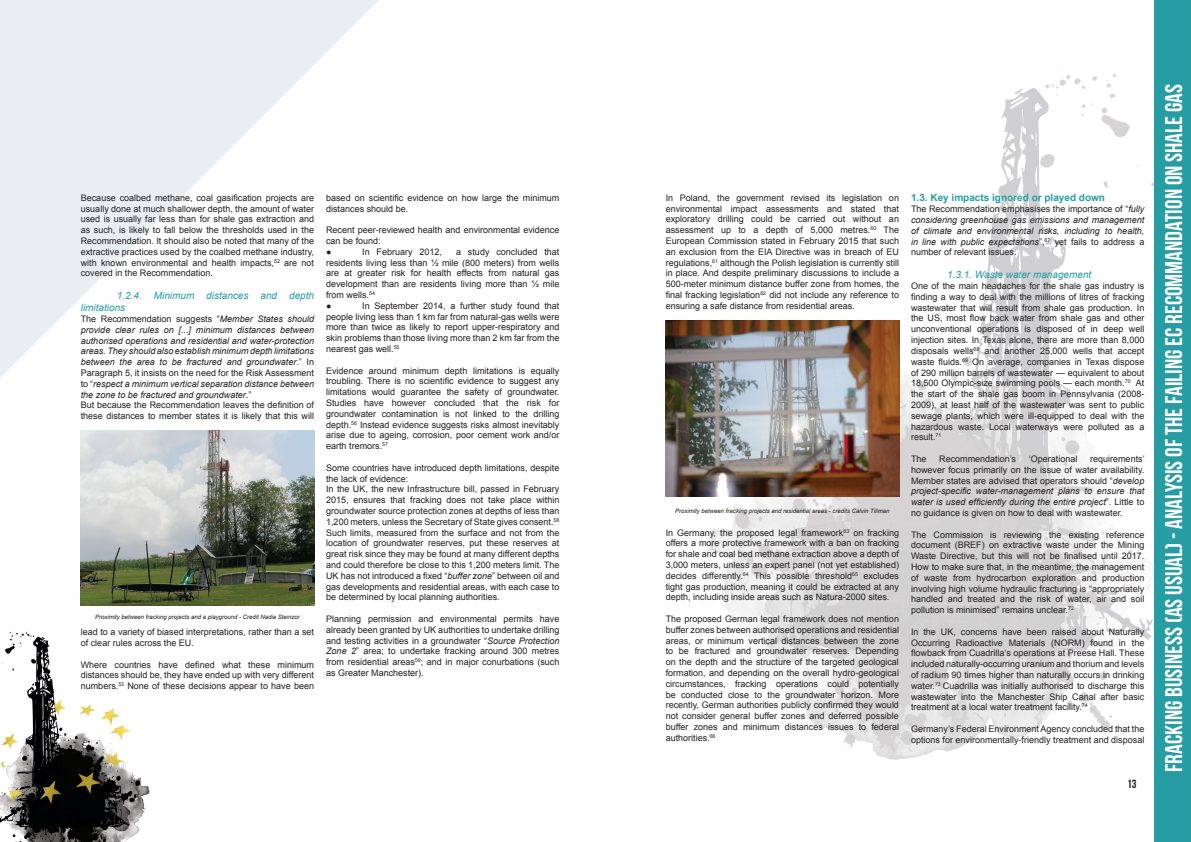
<style>
.page{position:relative;width:1191px;height:842px;background:#fff}
.page>*{position:absolute;margin:0;border:0;box-sizing:border-box;transform-origin:0 0}
.t1{font:24px "Bebas Neue";color:#fff}
.t2{font:12px "Bebas Neue";color:#231f20}
.t3{font:italic 10px/12px "Arial";color:#259da3}
.t4{font:700 10px "Arial";color:#259da3}
.t5{font:9px/10.8px "Arial";color:#231f20;text-align:justify}
.t6{font:italic 9px/10.8px "Arial";color:#231f20}
.t7{font:italic 6px "Arial";color:#231f20}
.s1{font-style:normal}
.s2{font-style:italic}
</style>
<div class="page">
<img style="left:665px;top:0;width:490px;height:760px">
<div style="left:1155px;top:0;width:36px;height:842px;background:#259da3"></div>
<img style="left:0;top:0;width:378px;height:842px">
<img style="left:81px;top:430px;width:233px;height:176px">
<img style="left:665px;top:320px;width:234px;height:176px">
<p class="t5" style="left:81px;top:192px;width:235px">Because coalbed methane, coal gasification projects are usually done at much shallower depth, the amount of water used is usually far less than for shale gas extraction and as such, is likely to fall below the thresholds used in the Recommendation. It should also be noted that many of the extractive practices used by the coalbed methane industry, with known environmental and health impacts,<sup>52</sup> are not covered in the Recommendation.</p>
<p class="t3" style="left:81px;top:290px;width:235px;text-indent:36px">1.2.4. Minimum distances and depth limitations</p>
<p class="t6" style="left:81px;top:313px;width:235px"><span class="s1">The Recommendation suggests “</span>Member States should provide clear rules on [...] minimum distances between authorised operations and residential and water-protection areas. They should also establish minimum depth limitations between the area to be fractured and groundwater<span class="s1">.” In Paragraph 5, it insists on the need for the Risk Assessment to “</span>respect a minimum vertical separation distance between the zone to be fractured and groundwater<span class="s1">.”<br>But because the Recommendation leaves the definition of these distances to member states it is likely that this will</span></p>
<p class="t7" style="left:95px;top:613px;width:206px">Proximity between fracking projects and a playground - Credit Nadia Steinzor</p>
<p class="t5" style="left:81px;top:627px;width:235px">lead to a variety of biased interpretations, rather than a set of clear rules across the EU.</p>
<p class="t5" style="left:81px;top:659px;width:235px">Where countries have defined what these minimum distances should be, they have ended up with very different numbers.<sup>53</sup> None of these decisions appear to have been</p>
<p class="t5" style="left:326px;top:192px;width:235px">based on scientific evidence on how large the minimum distances should be.</p>
<p class="t5" style="left:326px;top:225px;width:235px;text-align:left">Recent peer-reviewed health and environmental evidence can be found:<br>●</p>
<p class="t5" style="left:362px;top:246px;width:81px">In February 2012,</p>
<p class="t5" style="left:326px;top:246px;width:235px;text-align:left;text-indent:130px">a study concluded that residents living less than ½ mile (800 meters) from wells are at greater risk for health effects from natural gas development than are residents living more than ½ mile from wells.<sup>54<br></sup>●</p>
<p class="t5" style="left:326px;top:300px;width:235px;text-indent:36px">In September 2014, a further study found that people living less than 1 km far from natural-gas wells were more than twice as likely to report upper-respiratory and skin problems than those living more than 2 km far from the nearest gas well.<sup>55</sup></p>
<p class="t5" style="left:326px;top:365px;width:235px">Evidence around minimum depth limitations is equally troubling. There is no scientific evidence to suggest any limitations would guarantee the safety of groundwater.<br>Studies have however concluded that the risk for groundwater contamination is not linked to the drilling depth.<sup>56</sup> Instead evidence suggests risks almost inevitably arise due to ageing, corrosion, poor cement work and/or earth tremors.<sup>57</sup></p>
<p class="t5" style="left:326px;top:462px;width:235px;text-align:left">Some countries have introduced depth limitations, despite the lack of evidence:<br>In the UK, the new Infrastructure bill, passed in February 2015, ensures that fracking does not take place within groundwater source protection zones at depths of less than 1,200 meters, unless the Secretary of State gives consent.<sup>58<br></sup>Such limits, measured from the surface and not from the location of groundwater reserves, put these reserves at great risk since they may be found at many different depths and could therefore be close to this 1,200 meters limit. The UK has not introduced a fixed “<span class="s2">buffer zone</span>” between oil and gas developments and residential areas, with each case to be determined by local planning authorities.</p>
<p class="t5" style="left:326px;top:613px;width:235px">Planning permission and environmental permits have already been granted by UK authorities to undertake drilling and testing activities in a groundwater “<span class="s2">Source Protection Zone 2</span>” area; to undertake fracking around 300 metres from residential areas<sup>59</sup>; and in major conurbations (such as Greater Manchester).</p>
<p class="t5" style="left:665px;top:192px;width:235px">In Poland, the government revised its legislation on environmental impact assessments and stated that exploratory drilling could be carried out without an assessment up to a depth of 5,000 metres.<sup>60</sup> The European Commission stated in February 2015 that such an exclusion from the EIA Directive was in breach of EU regulations,<sup>61</sup> although the Polish legislation is currently still in place. And despite preliminary discussions to include a 500-meter minimum distance buffer zone from homes, the final fracking legislation<sup>62</sup> did not include any reference to ensuring a safe distance from residential areas.</p>
<p class="t7" style="left:675px;top:507px;width:216px">Proximity between fracking projects and residential areas - credits Calvin Tillman</p>
<p class="t5" style="left:665px;top:527px;width:235px">In Germany, the proposed legal framework<sup>63</sup> on fracking offers a more protective framework with a ban on fracking for shale and coal bed methane extraction above a depth of 3,000 meters, unless an expert panel (not yet established) decides differently.<sup>64</sup> This possible threshold<sup>65</sup> excludes tight gas production, meaning it could be extracted at any depth, including inside areas such as Natura-2000 sites.</p>
<p class="t5" style="left:665px;top:613px;width:235px">The proposed German legal framework does not mention buffer zones between authorised operations and residential areas, or minimum vertical distances between the zone to be fractured and groundwater reserves. Depending on the depth and the structure of the targeted geological formation, and depending on the overall hydro-geological circumstances, fracking operations could potentially be conducted close to the groundwater horizon. More recently, German authorities publicly confirmed they would not consider general buffer zones and deferred possible buffer zones and minimum distances issues to federal authorities.<sup>66</sup></p>
<p class="t4" style="left:911px;top:191px;width:195px">1.3. Key impacts ignored or played down</p>
<p class="t6" style="left:911px;top:204px;width:235px;text-align:justify"><span class="s1">The Recommendation emphasises the importance of “</span>fully considering greenhouse gas emissions and management of climate and environmental risks, including to health, in line with public expectations<span class="s1">”,</span><sup>67</sup> <span class="s1">yet fails to address a number of relevant issues.</span></p>
<p class="t3" style="left:947px;top:269px;width:146px">1.3.1. Waste water management</p>
<p class="t5" style="left:911px;top:281px;width:235px">One of the main headaches for the shale gas industry is finding a way to deal with the millions of litres of fracking wastewater that will result from shale gas production. In the US, most flow back water from shale gas and other unconventional operations is disposed of in deep well injection sites. In Texas alone, there are more than 8,000 disposals wells<sup>68</sup> and another 25,000 wells that accept waste fluids.<sup>69</sup> On average, companies in Texas dispose of 290 million barrels of wastewater — equivalent to about 18,500 Olympic-size swimming pools — each month.<sup>70</sup> At the start of the shale gas boom in Pennsylvania (2008- 2009), at least half of the wastewater was sent to public sewage plants, which were ill-equipped to deal with the hazardous waste. Local waterways were polluted as a result.<sup>71</sup></p>
<p class="t5" style="left:911px;top:453px;width:17px">The</p>
<p class="t5" style="left:939px;top:453px;width:78px">Recommendation’s</p>
<p class="t5" style="left:1028px;top:453px;width:50px">‘Operational</p>
<p class="t5" style="left:911px;top:453px;width:235px;text-indent:179px">requirements’ however focus primarily on the issue of water availability.<br>Member states are advised that operators should “<span class="s2">develop project-specific water-management plans to ensure that water is used efficiently during the entire project</span>”. Little to no guidance is given on how to deal with wastewater.</p>
<p class="t5" style="left:911px;top:529px;width:235px">The Commission is reviewing the existing reference document (BREF) on extractive waste under the Mining Waste Directive, but this will not be finalised until 2017.<br>How to make sure that, in the meantime, the management of waste from hydrocarbon exploration and production involving high volume hydraulic fracturing is “appropriately handled and treated and the risk of water, air and soil pollution is minimised” remains unclear.<sup>72</sup></p>
<p class="t5" style="left:911px;top:626px;width:235px">In the UK, concerns have been raised about Naturally Occurring Radioactive Materials (NORM) found in the flowback from Cuadrilla’s operations at Preese Hall. These included naturally-occurring uranium and thorium and levels of radium 90 times higher than naturally occurs in drinking water.<sup>73</sup> Cuadrilla was initially authorised to discharge this wastewater into the Manchester Ship Canal after basic treatment at a local water treatment facility.<sup>74</sup></p>
<p class="t5" style="left:911px;top:723px;width:235px">Germany’s Federal Environment Agency concluded that the options for environmentally-friendly treatment and disposal</p>
<h2 class="t2" style="left:1127px;top:777px;width:11px">13</h2>
<h1 class="t1" style="left:1160px;top:772px;width:689px;rotate:-90deg">FRACKING BUSINESS (AS USUAL) - ANALYSIS OF THE FAILING EC RECOMMANDATION ON SHALE GAS</h1>
</div>
